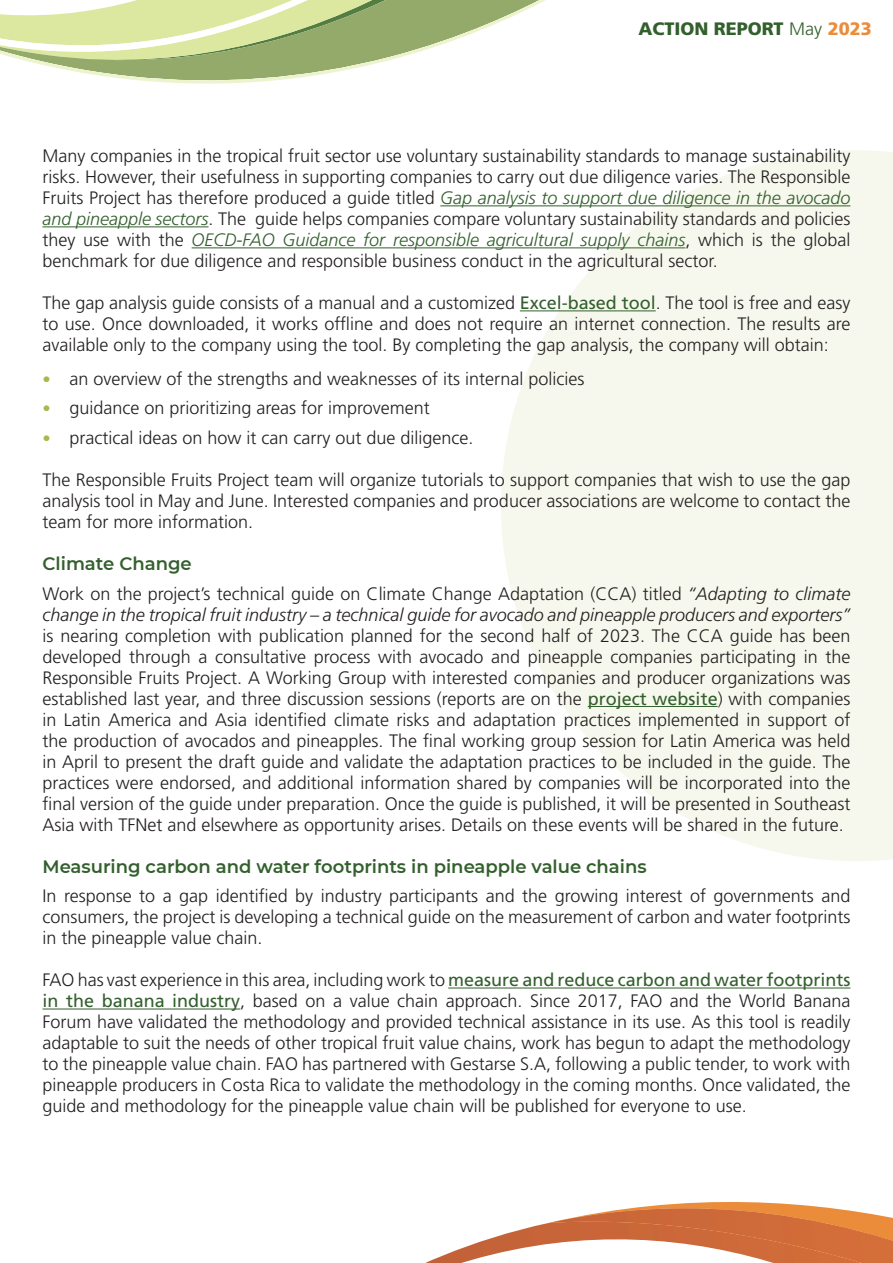
<style>
.page{position:relative;width:893px;height:1263px;background:#fff}
.page>*{position:absolute;margin:0;border:0;box-sizing:border-box;transform-origin:0 0}
.Text{font:300 18px/21px "Frutiger LT Std";color:#231f20;text-align:justify}
.Subtitle{font:600 18px "Montserrat";color:#335f2d}
.t1{font:900 18px "Frutiger LT Std";color:#335f2d}
.s1{font-weight:300}
.s2{color:#eb8c3b}
.s3{font-style:italic;color:#335f2d}
.s4{font-weight:400;color:#335f2d}
.s5{font-size:16.5px;color:#aab64e}
.s6{font-style:italic}
</style>
<div class="page">
<svg style="left:501px;top:150px;width:392px;height:711px;fill:#f7f8ed"></svg>
<svg style="left:0;top:0;width:546px;height:84px"></svg>
<svg style="left:425px;top:1223px;width:124px;height:40px"></svg>
<svg style="left:549px;top:1202px;width:344px;height:61px"></svg>
<hr style="left:440px;top:205px;width:410px;height:1px;background:#335f2d">
<hr style="left:43px;top:226px;width:166px;height:1px;background:#335f2d">
<hr style="left:192px;top:247px;width:493px;height:1px;background:#335f2d">
<hr style="left:520px;top:310px;width:136px;height:1px;background:#335f2d">
<hr style="left:588px;top:706px;width:130px;height:1px;background:#335f2d">
<hr style="left:448px;top:987px;width:402px;height:1px;background:#335f2d">
<hr style="left:43px;top:1008px;width:197px;height:1px;background:#335f2d">
<p class="t1" style="left:638px;top:18px;width:235px">ACTION REPORT <span class="s1">May</span> <span class="s2">2023</span></p>
<p class="Text" style="left:43px;top:146px;width:809px">Many companies in the tropical fruit sector use voluntary sustainability standards to manage sustainability risks. However, their usefulness in supporting companies to carry out due diligence varies. The Responsible Fruits Project has therefore produced a guide titled <span class="s3">Gap analysis to support due diligence in the avocado and pineapple sectors</span>. The guide helps companies compare voluntary sustainability standards and policies they use with the <span class="s3">OECD-FAO Guidance for responsible agricultural supply chains</span>, which is the global benchmark for due diligence and responsible business conduct in the agricultural sector.</p>
<p class="Text" style="left:43px;top:293px;width:809px">The gap analysis guide consists of a manual and a customized <span class="s4">Excel-based tool</span>. The tool is free and easy to use. Once downloaded, it works offline and does not require an internet connection. The results are available only to the company using the tool. By completing the gap analysis, the company will obtain:</p>
<p class="Text" style="left:43px;top:368px;width:544px"><span class="s5">•</span> an overview of the strengths and weaknesses of its internal policies</p>
<p class="Text" style="left:43px;top:398px;width:389px"><span class="s5">•</span> guidance on prioritizing areas for improvement</p>
<p class="Text" style="left:43px;top:427px;width:433px"><span class="s5">•</span> practical ideas on how it can carry out due diligence.</p>
<p class="Text" style="left:43px;top:470px;width:809px">The Responsible Fruits Project team will organize tutorials to support companies that wish to use the gap analysis tool in May and June. Interested companies and producer associations are welcome to contact the team for more information.</p>
<p class="Subtitle" style="left:43px;top:551px;width:151px">Climate Change</p>
<p class="Text" style="left:43px;top:583px;width:809px">Work on the project’s technical guide on Climate Change Adaptation (CCA) titled <span class="s6">“Adapting to climate change in the tropical fruit industry – a technical guide for avocado and pineapple producers and exporters” </span>is nearing completion with publication planned for the second half of 2023. The CCA guide has been developed through a consultative process with avocado and pineapple companies participating in the Responsible Fruits Project. A Working Group with interested companies and producer organizations was established last year, and three discussion sessions (reports are on the <span class="s4">project website</span>) with companies in Latin America and Asia identified climate risks and adaptation practices implemented in support of the production of avocados and pineapples. The final working group session for Latin America was held in April to present the draft guide and validate the adaptation practices to be included in the guide. The practices were endorsed, and additional information shared by companies will be incorporated into the final version of the guide under preparation. Once the guide is published, it will be presented in Southeast Asia with TFNet and elsewhere as opportunity arises. Details on these events will be shared in the future.</p>
<p class="Subtitle" style="left:43px;top:853px;width:606px">Measuring carbon and water footprints in pineapple value chains</p>
<p class="Text" style="left:43px;top:886px;width:809px">In response to a gap identified by industry participants and the growing interest of governments and consumers, the project is developing a technical guide on the measurement of carbon and water footprints in the pineapple value chain.</p>
<p class="Text" style="left:43px;top:970px;width:809px">FAO has vast experience in this area, including work to <span class="s4">measure and reduce carbon and water footprints in the banana industry</span>, based on a value chain approach. Since 2017, FAO and the World Banana Forum have validated the methodology and provided technical assistance in its use. As this tool is readily adaptable to suit the needs of other tropical fruit value chains, work has begun to adapt the methodology to the pineapple value chain. FAO has partnered with Gestarse S.A, following a public tender, to work with pineapple producers in Costa Rica to validate the methodology in the coming months. Once validated, the guide and methodology for the pineapple value chain will be published for everyone to use.</p>
</div>
